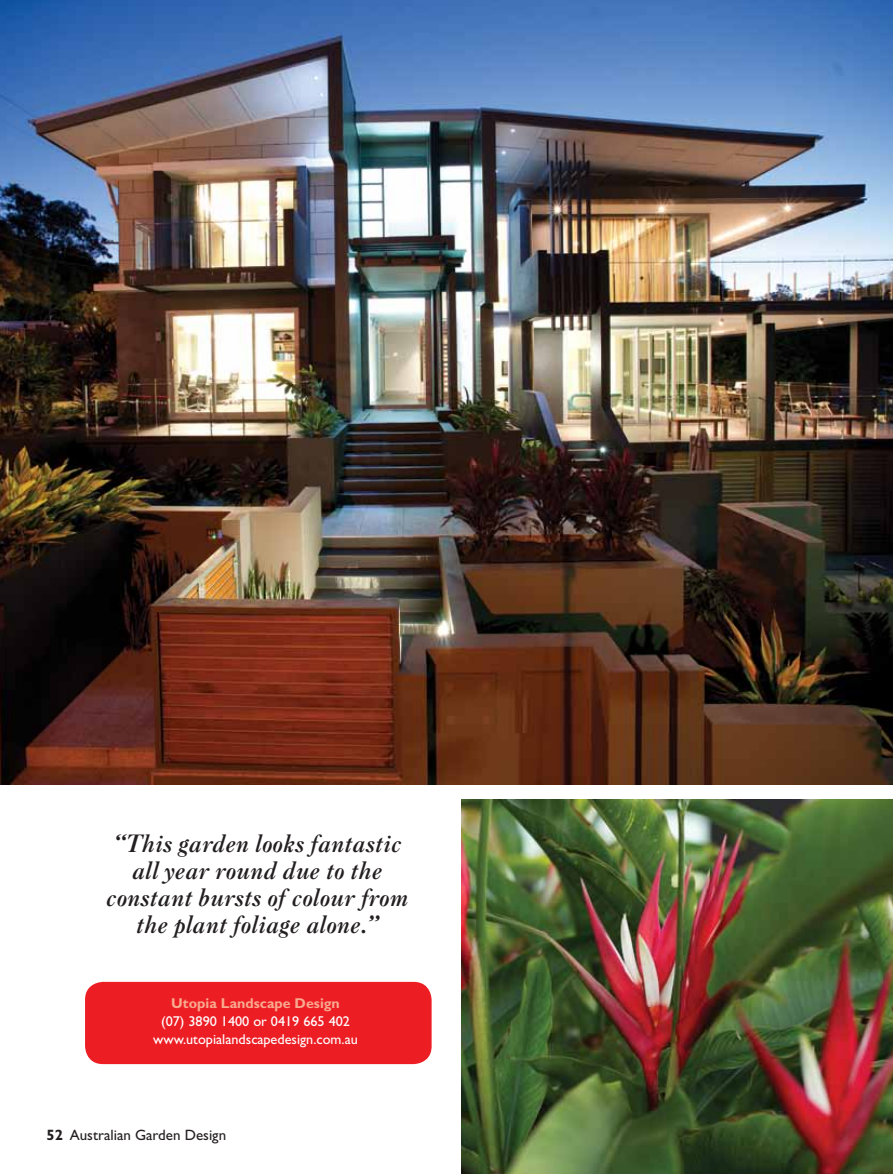
<style>
.page{position:relative;width:893px;height:1174px;background:#fff}
.page>*{position:absolute;margin:0;border:0;box-sizing:border-box;transform-origin:0 0}
.t1{font:italic 700 24px/27px "Caslon BT";color:#231f20;text-align:center}
.t2{font:15px "Gill Sans";color:#231f20}
.t3{font:14.25px/18px "Gill Sans";color:#fff;text-align:center}
.t4{font:700 14.25px "Gill Sans";color:#f9aa8f}
.s1{font-weight:700}
</style>
<div class="page">
<img style="left:0;top:1px;width:892px;height:783px">
<div style="left:85px;top:981px;width:347px;height:83px;background:#ed1d24;border-radius:18px"></div>
<img style="left:461px;top:799px;width:431px;height:375px">
<p class="t1" style="left:107px;top:830px;width:304px">“This garden looks fantastic all year round due to the constant bursts of colour from the plant foliage alone.”</p>
<p class="t4" style="left:171px;top:995px;width:170px">Utopia Landscape Design</p>
<p class="t3" style="left:153px;top:1012px;width:206px">(07) 3890 1400 or 0419 665 402 www.utopialandscapedesign.com.au</p>
<p class="t2" style="left:46px;top:1126px;width:181px"><span class="s1">52</span> Australian Garden Design</p>
</div>
